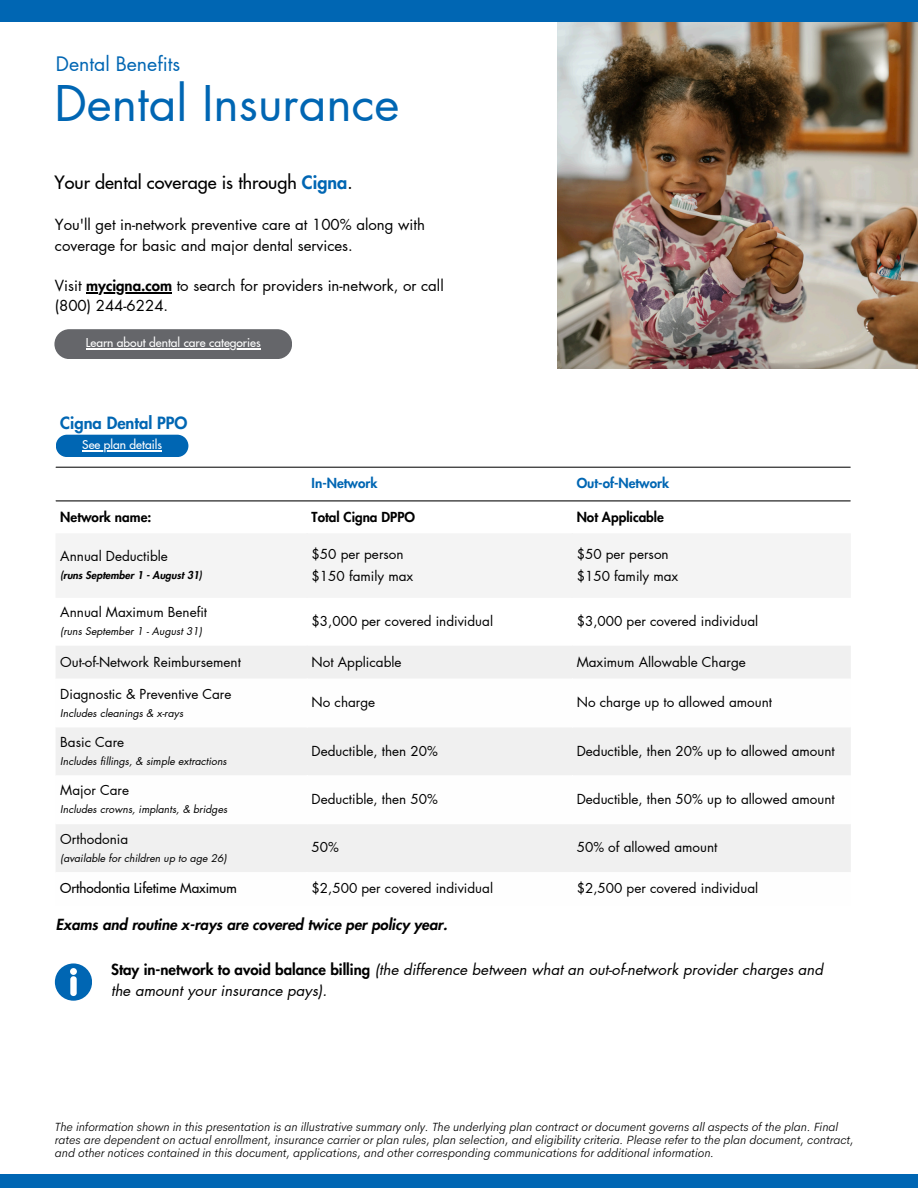
<style>
.page{position:relative;width:918px;height:1188px;background:#fff}
.page>*{position:absolute;margin:0;border:0;box-sizing:border-box;transform-origin:0 0}
.t1{font:48px "Futura LT Pro";color:#0066b3}
.t2{font:19.5px "Futura LT Pro";color:#0066b3}
.t3{font:500 18px "Futura LT Pro";color:#000}
.t4{font:800 16.5px "Futura LT Pro";color:#0066b3}
.t5{font:15px/20.2px "Futura LT Pro";color:#000}
.t6{font:italic 15px/20.2px "Futura LT Pro";color:#000}
.t7{font:italic 800 15px "Futura LT Pro";color:#000}
.t8{font:13.5px "Futura LT Pro";color:#000}
.t9{font:800 13.5px "Futura LT Pro";color:#000}
.t10{font:500 13.5px "Futura LT Pro";color:#000}
.t11{font:800 13.5px "Futura LT Pro";color:#0066b3}
.t12{font:italic 300 12px/13px "Cerebri Sans";color:#000}
.t13{font:500 12px "Futura LT Pro";color:#fff}
.t14{font:italic 10.5px "Futura LT Pro";color:#000}
.t15{font:italic 800 10.5px "Futura LT Pro";color:#000}
.s1{font-weight:800;color:#0066b3}
.s2{font-weight:800}
.s3{font-weight:800;font-style:normal}
</style>
<div class="page">
<img style="left:557px;top:21px;width:361px;height:347px">
<hr style="left:86px;top:292px;width:86px;height:1px;background:#000">
<div style="left:56px;top:533px;width:794px;height:65px;background:#f4f4f4"></div>
<div style="left:56px;top:646px;width:795px;height:32px;background:#f0f0f0"></div>
<svg style="left:56px;top:728px;width:795px;height:144px;fill:#f0f0f0"></svg>
<hr style="left:56px;top:467px;width:795px;height:1px;background:#252525">
<hr style="left:56px;top:500px;width:795px;height:2px;background:#252525">
<div style="left:56px;top:435px;width:132px;height:22px;background:#0066b3"></div>
<hr style="left:82px;top:450px;width:80px;height:2px;background:#fff">
<svg style="left:55px;top:963px;width:37px;height:38px"></svg>
<div style="left:54px;top:329px;width:238px;height:30px;background:#65666a;border-radius:15px"></div>
<hr style="left:86px;top:348px;width:175px;height:1px;background:#fff">
<div style="left:0;top:1174px;width:918px;height:14px;background:#0066b3"></div>
<div style="left:0;top:0;width:918px;height:21px;background:#0066b3"></div>
<h5 class="t2" style="left:56px;top:55px;width:126px">Dental Benefits</h5>
<h6 class="t1" style="left:54px;top:82px;width:347px">Dental Insurance</h6>
<p class="t3" style="left:54px;top:174px;width:300px">Your dental coverage is through <span class="s1">Cigna</span>.</p>
<h1 class="t5" style="left:55px;top:215px;width:372px">You'll get in-network preventive care at 100% along with coverage for basic and major dental services.</h1>
<h2 class="t5" style="left:55px;top:276px;width:390px">Visit <span class="s2">mycigna.com</span> to search for providers in-network, or call</h2>
<p class="t5" style="left:55px;top:296px;width:115px">(800) 244-6224.</p>
<p class="t13" style="left:86px;top:337px;width:176px">Learn about dental care categories</p>
<p class="t4" style="left:60px;top:415px;width:129px">Cigna Dental PPO</p>
<h6 class="t13" style="left:82px;top:439px;width:81px">See plan details</h6>
<p class="t11" style="left:312px;top:477px;width:67px">In-Network</p>
<p class="t11" style="left:577px;top:477px;width:94px">Out-of-Network</p>
<p class="t9" style="left:60px;top:511px;width:93px">Network name:</p>
<p class="t9" style="left:312px;top:511px;width:105px">Total Cigna DPPO</p>
<p class="t9" style="left:577px;top:511px;width:89px">Not Applicable</p>
<p class="t8" style="left:60px;top:550px;width:109px">Annual Deductible</p>
<p class="t15" style="left:60px;top:571px;width:143px">(runs September 1 - August 31)</p>
<p class="t8" style="left:312px;top:548px;width:94px">$50 per person</p>
<p class="t8" style="left:312px;top:569px;width:103px">$150 family max</p>
<p class="t8" style="left:577px;top:548px;width:94px">$50 per person</p>
<p class="t8" style="left:577px;top:569px;width:103px">$150 family max</p>
<p class="t8" style="left:60px;top:606px;width:148px">Annual Maximum Benefit</p>
<p class="t14" style="left:60px;top:627px;width:143px">(runs September 1 - August 31)</p>
<p class="t8" style="left:312px;top:615px;width:183px">$3,000 per covered individual</p>
<p class="t8" style="left:577px;top:615px;width:183px">$3,000 per covered individual</p>
<p class="t8" style="left:60px;top:656px;width:182px">Out-of-Network Reimbursement</p>
<p class="t8" style="left:312px;top:656px;width:91px">Not Applicable</p>
<p class="t8" style="left:577px;top:656px;width:171px">Maximum Allowable Charge</p>
<p class="t8" style="left:60px;top:687px;width:173px">Diagnostic &amp; Preventive Care</p>
<p class="t14" style="left:60px;top:708px;width:124px">Includes cleanings &amp; x-rays</p>
<p class="t8" style="left:312px;top:696px;width:65px">No charge</p>
<p class="t8" style="left:577px;top:696px;width:197px">No charge up to allowed amount</p>
<p class="t8" style="left:60px;top:736px;width:65px">Basic Care</p>
<p class="t14" style="left:60px;top:756px;width:168px">Includes fillings, &amp; simple extractions</p>
<p class="t8" style="left:60px;top:784px;width:70px">Major Care</p>
<p class="t14" style="left:60px;top:805px;width:169px">Includes crowns, implants, &amp; bridges</p>
<p class="t8" style="left:60px;top:832px;width:69px">Orthodonia</p>
<p class="t14" style="left:60px;top:853px;width:168px">(available for children up to age 26)</p>
<p class="t8" style="left:312px;top:745px;width:128px">Deductible, then 20%</p>
<p class="t8" style="left:577px;top:745px;width:260px">Deductible, then 20% up to allowed amount</p>
<p class="t8" style="left:312px;top:793px;width:128px">Deductible, then 50%</p>
<p class="t8" style="left:577px;top:793px;width:260px">Deductible, then 50% up to allowed amount</p>
<p class="t8" style="left:312px;top:841px;width:29px">50%</p>
<p class="t8" style="left:577px;top:841px;width:142px">50% of allowed amount</p>
<p class="t10" style="left:60px;top:882px;width:178px">Orthodontia Lifetime Maximum</p>
<p class="t8" style="left:312px;top:882px;width:183px">$2,500 per covered individual</p>
<p class="t8" style="left:577px;top:882px;width:183px">$2,500 per covered individual</p>
<p class="t7" style="left:56px;top:918px;width:393px">Exams and routine x-rays are covered twice per policy year.</p>
<h4 class="t6" style="left:111px;top:960px;width:714px"><span class="s3">Stay in-network to avoid balance billing</span> (the difference between what an out-of-network provider charges and the amount your insurance pays).</h4>
<h3 class="t12" style="left:55px;top:1121px;width:800px">The information shown in this presentation is an illustrative summary only. The underlying plan contract or document governs all aspects of the plan. Final rates are dependent on actual enrollment, insurance carrier or plan rules, plan selection, and eligibility criteria. Please refer to the plan document, contract, and other notices contained in this document, applications, and other corresponding communications for additional information.</h3>
</div>
